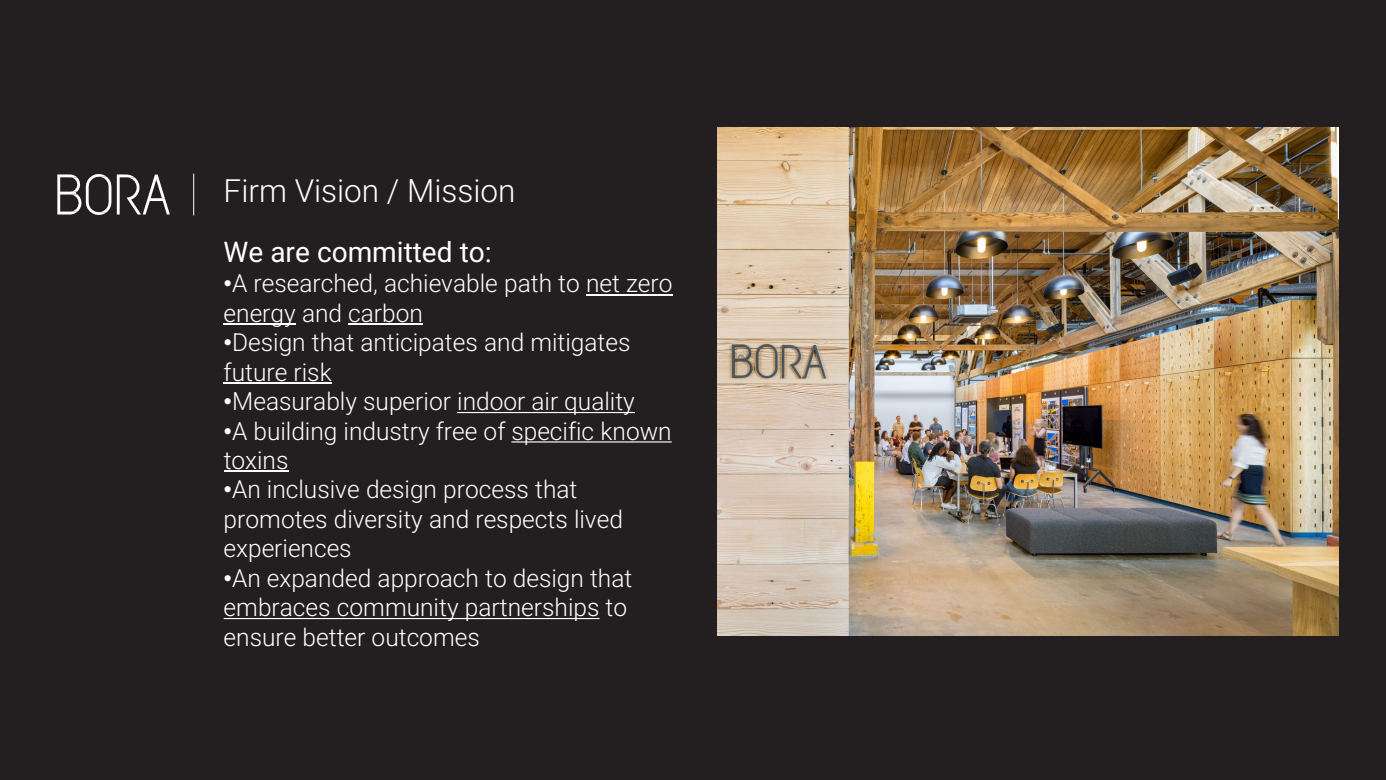
<style>
.page{position:relative;width:1386px;height:780px;background:#fff}
.page>*{position:absolute;margin:0;border:0;box-sizing:border-box;transform-origin:0 0}
.t1{font:300 31.5px "Roboto";color:#fff}
.t2{font:28px "Roboto";color:#fff}
.t3{font:300 24.5px/29.4px "Roboto";color:#fff}
.s1{font-family:"Arial";font-weight:400}
</style>
<div class="page">
<div style="left:0;top:0;width:1385px;height:779px;background:#231f20"></div>
<hr style="left:193px;top:174px;width:1px;height:41px;background:#fff">
<svg style="left:57px;top:174px;width:54px;height:41px"></svg>
<svg style="left:117px;top:174px;width:53px;height:40px"></svg>
<img style="left:717px;top:127px;width:621px;height:508px">
<hr style="left:586px;top:294px;width:86px;height:1px;background:#fff">
<hr style="left:224px;top:323px;width:72px;height:1px;background:#fff">
<hr style="left:348px;top:323px;width:75px;height:1px;background:#fff">
<hr style="left:224px;top:382px;width:107px;height:1px;background:#fff">
<svg style="left:457px;top:412px;width:178px;height:1px"></svg>
<svg style="left:511px;top:441px;width:160px;height:1px"></svg>
<hr style="left:224px;top:470px;width:64px;height:1px;background:#fff">
<p class="t1" style="left:224px;top:169px;width:293px">Firm Vision / Mission</p>
<p class="t2" style="left:224px;top:232px;width:269px">We are committed to:</p>
<p class="t3" style="left:224px;top:268px;width:450px"><span class="s1">•</span>A researched, achievable path to net zero energy and carbon</p>
<p class="t3" style="left:224px;top:327px;width:408px"><span class="s1">•</span>Design that anticipates and mitigates future risk</p>
<p class="t3" style="left:224px;top:385px;width:413px"><span class="s1">•</span>Measurably superior indoor air quality</p>
<p class="t3" style="left:224px;top:415px;width:449px"><span class="s1">•</span>A building industry free of specific known toxins</p>
<p class="t3" style="left:224px;top:474px;width:401px"><span class="s1">•</span>An inclusive design process that promotes diversity and respects lived experiences</p>
<p class="t3" style="left:224px;top:562px;width:410px"><span class="s1">•</span>An expanded approach to design that embraces community partnerships to ensure better outcomes</p>
</div>
